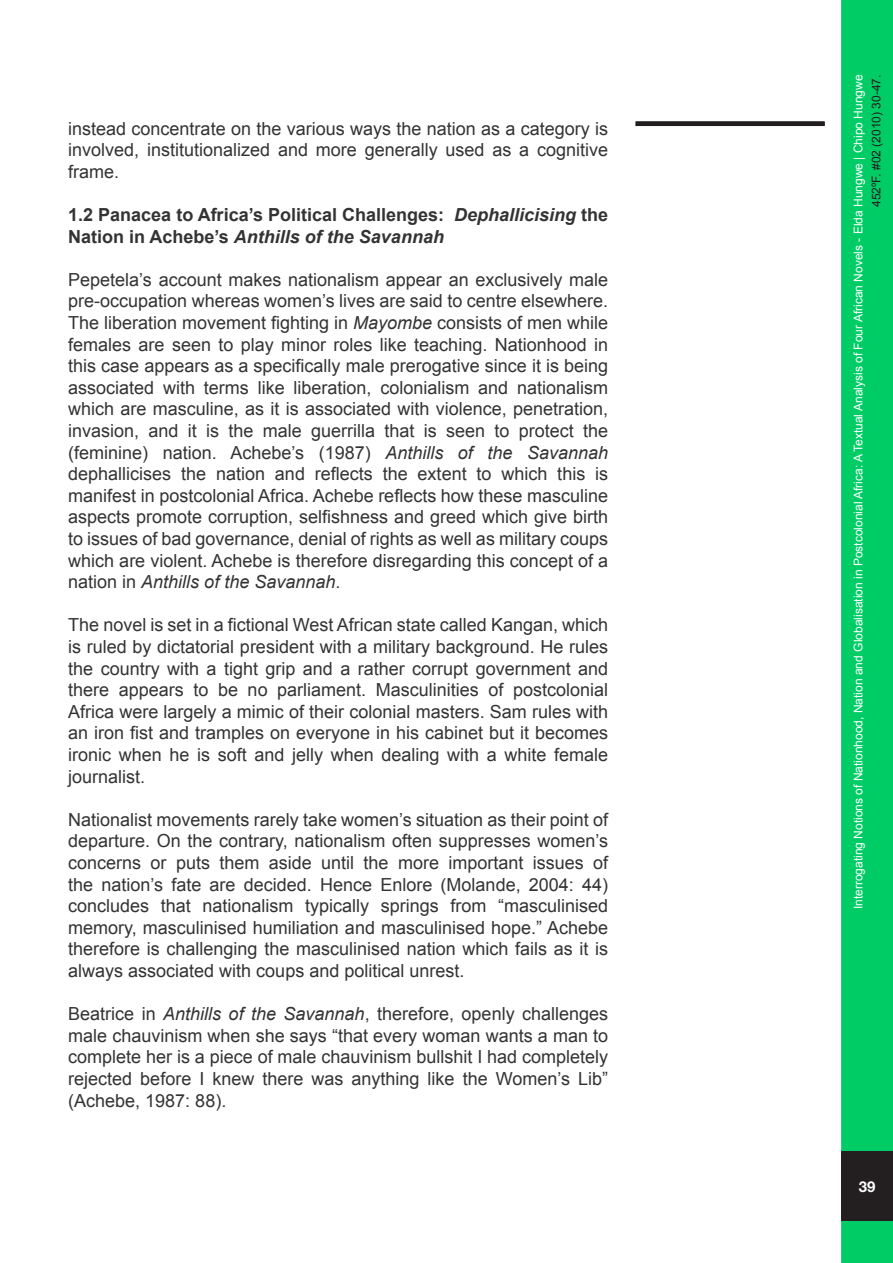
<style>
.page{position:relative;width:893px;height:1263px;background:#fff}
.page>*{position:absolute;margin:0;border:0;box-sizing:border-box;transform-origin:0 0}
.t1{font:18px/21.6px "Arial";color:#333;text-align:justify}
.t2{font:700 18px/21.6px "Arial";color:#333}
.t3{font:700 15px "Helvetica Neue";color:#fff}
.t4{font:12px "Arial";color:#fff}
.t5{font:12px "Arial";color:#231f20}
.s1{font-style:italic}
</style>
<div class="page">
<div style="left:841px;top:0;width:52px;height:1263px;background:#0c6;border:3px solid #0c6"></div>
<div style="left:841px;top:1151px;width:52px;height:70px;background:#231f20"></div>
<div style="left:636px;top:121px;width:189px;height:5px;background:#231f20"></div>
<p class="t1" style="left:68px;top:118px;width:541px">instead concentrate on the various ways the nation as a category is involved, institutionalized and more generally used as a cognitive frame.</p>
<p class="t2" style="left:68px;top:204px;width:541px">1.2 Panacea to Africa’s Political Challenges: <span class="s1">Dephallicising</span> the<br>Nation in Achebe’s <span class="s1">Anthills of the Savannah</span></p>
<p class="t1" style="left:68px;top:269px;width:541px">Pepetela’s account makes nationalism appear an exclusively male pre-occupation whereas women’s lives are said to centre elsewhere.<br>The liberation movement fighting in <span class="s1">Mayombe</span> consists of men while females are seen to play minor roles like teaching. Nationhood in this case appears as a specifically male prerogative since it is being associated with terms like liberation, colonialism and nationalism which are masculine, as it is associated with violence, penetration, invasion, and it is the male guerrilla that is seen to protect the (feminine) nation. Achebe’s (1987) <span class="s1">Anthills of the Savannah </span>dephallicises the nation and reflects the extent to which this is manifest in postcolonial Africa. Achebe reflects how these masculine aspects promote corruption, selfishness and greed which give birth to issues of bad governance, denial of rights as well as military coups which are violent. Achebe is therefore disregarding this concept of a nation in <span class="s1">Anthills of the Savannah</span>.</p>
<p class="t1" style="left:68px;top:614px;width:541px">The novel is set in a fictional West African state called Kangan, which is ruled by dictatorial president with a military background. He rules the country with a tight grip and a rather corrupt government and there appears to be no parliament. Masculinities of postcolonial Africa were largely a mimic of their colonial masters. Sam rules with an iron fist and tramples on everyone in his cabinet but it becomes ironic when he is soft and jelly when dealing with a white female journalist.</p>
<p class="t1" style="left:68px;top:809px;width:541px">Nationalist movements rarely take women’s situation as their point of departure. On the contrary, nationalism often suppresses women’s concerns or puts them aside until the more important issues of the nation’s fate are decided. Hence Enlore (Molande, 2004: 44) concludes that nationalism typically springs from “masculinised memory, masculinised humiliation and masculinised hope.” Achebe therefore is challenging the masculinised nation which fails as it is always associated with coups and political unrest.</p>
<p class="t1" style="left:68px;top:1003px;width:541px">Beatrice in <span class="s1">Anthills of the Savannah</span>, therefore, openly challenges male chauvinism when she says “that every woman wants a man to complete her is a piece of male chauvinism bullshit I had completely rejected before I knew there was anything like the Women’s Lib” (Achebe, 1987: 88).</p>
<p class="t4" style="left:850px;top:909px;width:836px;rotate:-90deg">Interrogating Notions of Nationhood, Nation and Globalisation in Postcolonial Africa: A Textual Analysis of Four African Novels - Elda Hungwe | Chipo Hungwe</p>
<p class="t5" style="left:868px;top:207px;width:134px;rotate:-90deg">452ºF. #02 (2010) 30-47.</p>
<p class="t3" style="left:859px;top:1177px;width:18px">39</p>
</div>
